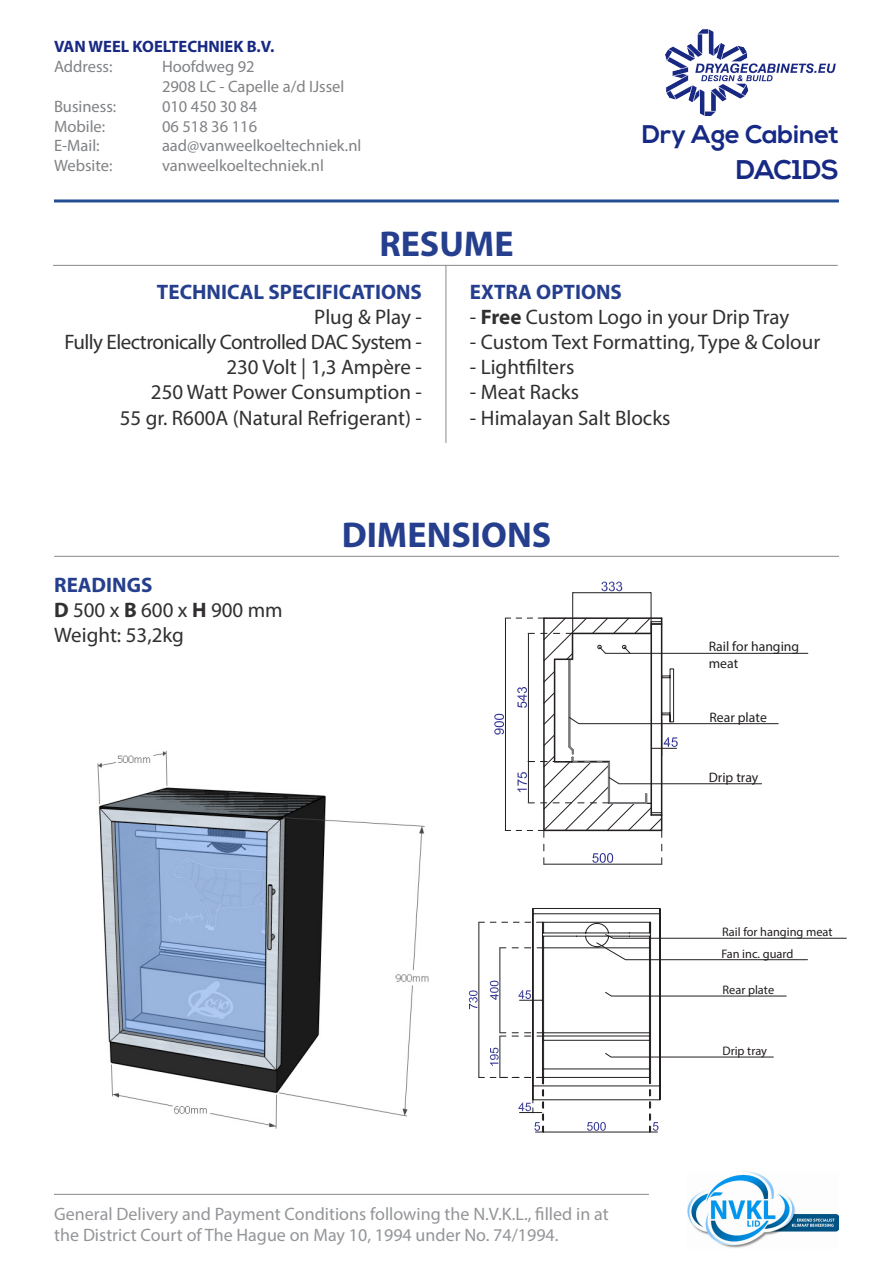
<style>
.page{position:relative;width:893px;height:1263px;background:#fff}
.page>*{position:absolute;margin:0;border:0;box-sizing:border-box;transform-origin:0 0}
.t1{font:700 36px "Myriad Pro";color:#253f8e}
.t2{font:700 27px "Nexa";letter-spacing:-.01em;color:#162985}
.t3{font:700 25.5px "Nexa";color:#162985}
.t4{font:21px "Myriad Pro";color:#312f30}
.t5{font:700 21px "Myriad Pro";color:#253f8e}
.t6{font:21px "Myriad Pro";letter-spacing:-.025em;color:#312f30}
.t7{font:18px "Myriad Pro";color:#939598}
.t8{font:16.5px "Myriad Pro";color:#808285}
.t9{font:700 16.5px "Myriad Pro";color:#172983}
.t10{font:13.8px/16.5px "Myriad Pro";color:#231f20}
.t11{font:12.45px/21.8px "Myriad Pro";color:#231f20}
.s1{font-weight:700}
</style>
<div class="page">
<img style="left:665px;top:29px;width:171px;height:87px">
<hr style="left:54px;top:199px;width:785px;height:3px;background:#244d93">
<hr style="left:53px;top:265px;width:785px;height:1px;background:#939598">
<hr style="left:445px;top:265px;width:1px;height:178px;background:#939598">
<hr style="left:54px;top:556px;width:785px;height:1px;background:#939598">
<img style="left:688px;top:1171px;width:151px;height:77px">
<hr style="left:54px;top:1194px;width:595px;height:1px;background:#939598">
<hr style="left:605px;top:653px;width:203px;height:1px;background:#231f20">
<hr style="left:651px;top:592px;width:1px;height:41px;background:#231f20">
<hr style="left:572px;top:592px;width:1px;height:41px;background:#231f20">
<hr style="left:573px;top:592px;width:77px;height:1px;background:#231f20">
<svg style="left:601px;top:581px;width:21px;height:10px"></svg>
<svg style="left:494px;top:617px;width:285px;height:248px"></svg>
<svg style="left:469px;top:908px;width:378px;height:225px"></svg>
<img style="left:97px;top:750px;width:332px;height:379px">
<p class="t9" style="left:54px;top:36px;width:222px">VAN WEEL KOELTECHNIEK B.V.</p>
<p class="t8" style="left:54px;top:56px;width:60px">Address:</p>
<p class="t8" style="left:162px;top:56px;width:94px">Hoofdweg 92</p>
<p class="t8" style="left:162px;top:76px;width:184px">2908 LC - Capelle a/d IJssel</p>
<p class="t8" style="left:54px;top:96px;width:64px">Business:</p>
<p class="t8" style="left:162px;top:96px;width:97px">010 450 30 84</p>
<p class="t8" style="left:54px;top:116px;width:53px">Mobile:</p>
<p class="t8" style="left:162px;top:116px;width:97px">06 518 36 116</p>
<p class="t8" style="left:54px;top:136px;width:47px">E-Mail:</p>
<p class="t8" style="left:162px;top:136px;width:201px">aad@vanweelkoeltechniek.nl</p>
<p class="t8" style="left:54px;top:155px;width:60px">Website:</p>
<p class="t8" style="left:162px;top:155px;width:164px">vanweelkoeltechniek.nl</p>
<p class="t1" style="left:379px;top:220px;width:136px">RESUME</p>
<p class="t3" style="left:642px;top:119px;width:198px">Dry Age Cabinet</p>
<p class="t2" style="left:736px;top:154px;width:104px">DAC1DS</p>
<p class="t5" style="left:157px;top:278px;width:267px">TECHNICAL SPECIFICATIONS</p>
<p class="t4" style="left:314px;top:304px;width:109px">Plug &amp; Play -</p>
<p class="t6" style="left:64px;top:329px;width:359px">Fully Electronically Controlled DAC System -</p>
<p class="t4" style="left:226px;top:354px;width:197px">230 Volt | 1,3 Ampère -</p>
<p class="t4" style="left:151px;top:379px;width:273px">250 Watt Power Consumption -</p>
<p class="t4" style="left:120px;top:405px;width:304px">55 gr. R600A (Natural Refrigerant) -</p>
<p class="t5" style="left:470px;top:278px;width:154px">EXTRA OPTIONS</p>
<p class="t4" style="left:470px;top:304px;width:321px">- <span class="s1">Free</span> Custom Logo in your Drip Tray</p>
<p class="t4" style="left:470px;top:329px;width:352px">- Custom Text Formatting, Type &amp; Colour</p>
<p class="t4" style="left:470px;top:354px;width:106px">- Lightfilters</p>
<p class="t4" style="left:470px;top:379px;width:111px">- Meat Racks</p>
<p class="t4" style="left:470px;top:405px;width:202px">- Himalayan Salt Blocks</p>
<p class="t5" style="left:54px;top:571px;width:100px">READINGS</p>
<p class="t4" style="left:54px;top:597px;width:230px"><span class="s1">D</span> 500 x <span class="s1">B</span> 600 x <span class="s1">H</span> 900 mm</p>
<p class="t4" style="left:54px;top:622px;width:131px">Weight: 53,2kg</p>
<p class="t1" style="left:342px;top:511px;width:211px">DIMENSIONS</p>
<p class="t7" style="left:54px;top:1203px;width:556px">General Delivery and Payment Conditions following the N.V.K.L., filled in at</p>
<p class="t7" style="left:54px;top:1224px;width:506px">the District Court of The Hague on May 10, 1994 under No. 74/1994.</p>
<p class="t10" style="left:709px;top:638px;width:92px">Rail for hanging meat</p>
<p class="t10" style="left:709px;top:709px;width:59px">Rear plate</p>
<p class="t10" style="left:709px;top:769px;width:51px">Drip tray</p>
<p class="t11" style="left:721px;top:921px;width:113px">Rail for hanging meat<br>Fan inc. guard</p>
<p class="t11" style="left:722px;top:979px;width:53px">Rear plate</p>
<p class="t11" style="left:722px;top:1040px;width:46px">Drip tray</p>
</div>
